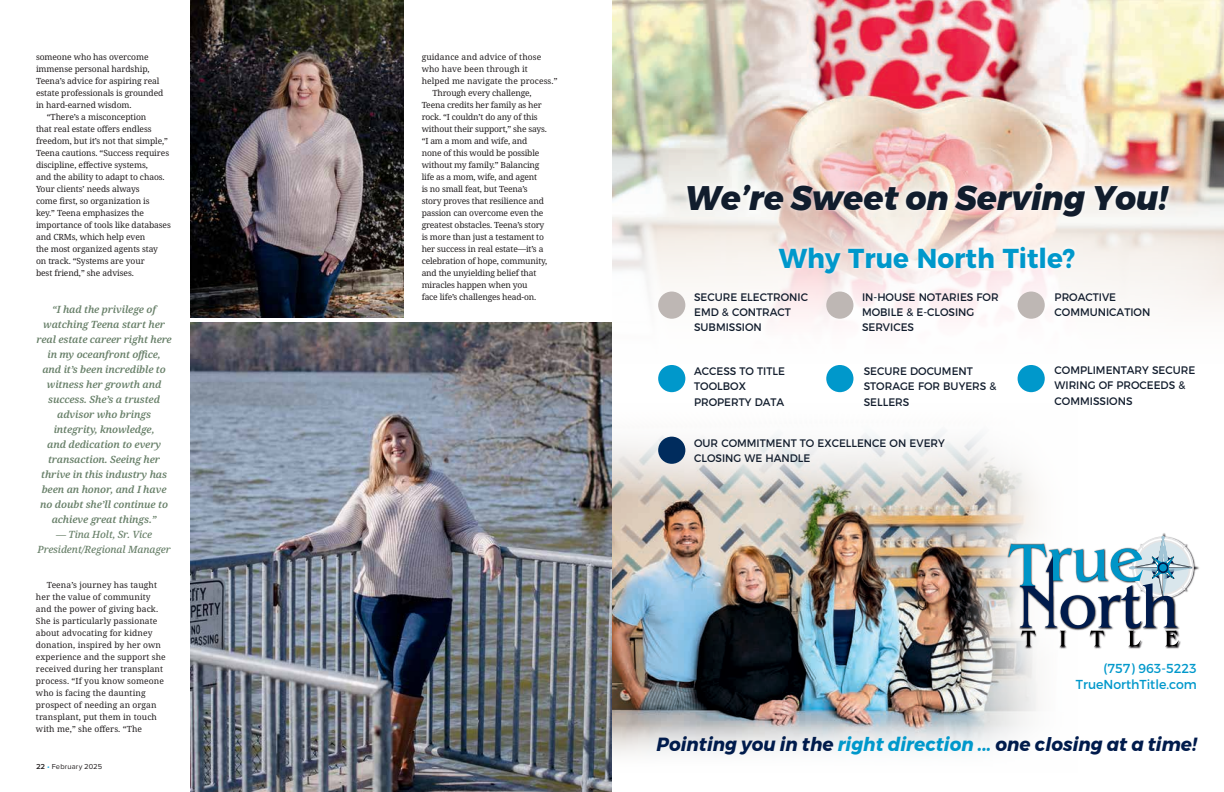
<style>
.page{position:relative;width:1224px;height:792px;background:#fff}
.page>*{position:absolute;margin:0;border:0;box-sizing:border-box;transform-origin:0 0}
.t1{font:italic 800 34px "Montserrat";color:#111d2d;scale:.96 1}
.t2{font:700 27.4px "Montserrat";color:#0098cb;scale:.96 1}
.t3{font:italic 700 19px "Montserrat";color:#001b4c;scale:.96 1}
.t4{font:13px/16px "Montserrat";color:#0098cb;text-align:right;scale:.96 1}
.t5{font:10.9px/15.3px "Montserrat";color:#121d2d;scale:.96 1}
.t6{font:italic 600 10px/15px "Avrile Serif";letter-spacing:-.01em;color:#688069;text-align:center}
.t7{font:italic 500 10px/15px "Avrile Serif";letter-spacing:-.01em;color:#688069;text-align:center}
.t8{font:8.5px "Avrile Serif";letter-spacing:-.01em;color:#231f20}
.t9{font:8.5px/12px "Avrile Serif";letter-spacing:.01em;color:#231f20}
.t10{font:7.5px "Proxima Nova";letter-spacing:.02em;color:#231f20}
.s1{font-weight:600}
.s2{color:#19a8e0}
.s3{color:#0098cb}
</style>
<div class="page">
<img style="left:612px;top:0;width:612px;height:140px">
<svg style="left:612px;top:140px;width:612px;height:237px"></svg>
<img style="left:612px;top:497px;width:353px;height:226px">
<svg style="left:612px;top:723px;width:353px;height:32px"></svg>
<svg style="left:612px;top:430px;width:353px;height:67px"></svg>
<svg style="left:965px;top:434px;width:73px;height:316px"></svg>
<img style="left:676px;top:172px;width:502px;height:92px">
<img style="left:972px;top:497px;width:66px;height:188px">
<img style="left:1000px;top:525px;width:38px;height:132px">
<img style="left:1007px;top:532px;width:192px;height:118px">
<svg style="left:1008px;top:532px;width:184px;height:115px"></svg>
<img style="left:772px;top:238px;width:310px;height:81px">
<div style="left:658px;top:292px;width:27px;height:27px;background:#beb7b4;border-radius:50%"></div>
<div style="left:1018px;top:365px;width:27px;height:27px;background:#0098cb;border-radius:50%"></div>
<div style="left:1018px;top:292px;width:27px;height:27px;background:#beb7b4;border-radius:50%"></div>
<div style="left:826px;top:292px;width:27px;height:27px;background:#beb7b4;border-radius:50%"></div>
<div style="left:826px;top:365px;width:27px;height:27px;background:#0098cb;border-radius:50%"></div>
<div style="left:658px;top:437px;width:27px;height:27px;background:#002c5d;border-radius:50%"></div>
<div style="left:658px;top:365px;width:27px;height:27px;background:#0098cb;border-radius:50%"></div>
<img style="left:190px;top:322px;width:422px;height:470px">
<img style="left:190px;top:0;width:214px;height:318px">
<p class="t8" style="left:36px;top:51px;width:114px">someone who has overcome</p>
<p class="t8" style="left:36px;top:63px;width:115px">immense personal hardship,</p>
<p class="t8" style="left:36px;top:75px;width:125px">Teena’s advice for aspiring real</p>
<p class="t8" style="left:36px;top:87px;width:129px">estate professionals is grounded</p>
<p class="t8" style="left:36px;top:99px;width:97px">in hard-earned wisdom.</p>
<p class="t8" style="left:47px;top:111px;width:101px">“There’s a misconception</p>
<p class="t8" style="left:36px;top:123px;width:117px">that real estate offers endless</p>
<p class="t8" style="left:36px;top:135px;width:134px">freedom, but it’s not that simple,”</p>
<p class="t8" style="left:36px;top:147px;width:135px">Teena cautions. “Success requires</p>
<p class="t8" style="left:36px;top:159px;width:113px">discipline, effective systems,</p>
<p class="t8" style="left:36px;top:171px;width:130px">and the ability to adapt to chaos.</p>
<p class="t8" style="left:36px;top:183px;width:105px">Your clients’ needs always</p>
<p class="t8" style="left:36px;top:195px;width:115px">come first, so organization is</p>
<p class="t8" style="left:36px;top:207px;width:110px">key.” Teena emphasizes the</p>
<p class="t8" style="left:36px;top:219px;width:136px">importance of tools like databases</p>
<p class="t8" style="left:36px;top:231px;width:111px">and CRMs, which help even</p>
<p class="t8" style="left:36px;top:243px;width:124px">the most organized agents stay</p>
<p class="t8" style="left:36px;top:255px;width:110px">on track. “Systems are your</p>
<p class="t8" style="left:36px;top:267px;width:99px">best friend,” she advises.</p>
<p class="t6" style="left:36px;top:302px;width:137px">“I had the privilege of watching Teena start her real estate career right here in my oceanfront office,<br>and it’s been incredible to witness her growth and success. She’s a trusted advisor who brings integrity, knowledge,<br>and dedication to every transaction. Seeing her thrive in this industry has been an honor, and I have no doubt she’ll continue to achieve great things.”</p>
<p class="t7" style="left:38px;top:527px;width:135px">— Tina Holt, Sr. Vice<br>President/Regional Manager</p>
<p class="t9" style="left:36px;top:579px;width:131px;text-indent:11px">Teena’s journey has taught her the value of community and the power of giving back.<br>She is particularly passionate about advocating for kidney donation, inspired by her own experience and the support she received during her transplant process. “If you know someone who is facing the daunting prospect of needing an organ transplant, put them in touch with me,” she offers. “The</p>
<p class="t10" style="left:36px;top:762px;width:68px"><span class="s1">22</span> <span class="s2">•</span> February 2025</p>
<p class="t9" style="left:422px;top:51px;width:121px">guidance and advice of those</p>
<p class="t9" style="left:422px;top:63px;width:108px">who have been through it</p>
<p class="t9" style="left:422px;top:75px;width:137px">helped me navigate the process.”</p>
<p class="t8" style="left:433px;top:87px;width:101px">Through every challenge,</p>
<p class="t8" style="left:422px;top:99px;width:122px">Teena credits her family as her</p>
<p class="t8" style="left:422px;top:111px;width:118px">rock. “I couldn’t do any of this</p>
<p class="t8" style="left:422px;top:123px;width:127px">without their support,” she says.</p>
<p class="t8" style="left:422px;top:135px;width:107px">“I am a mom and wife, and</p>
<p class="t8" style="left:422px;top:147px;width:119px">none of this would be possible</p>
<p class="t8" style="left:422px;top:159px;width:119px">without my family.” Balancing</p>
<p class="t8" style="left:422px;top:171px;width:117px">life as a mom, wife, and agent</p>
<p class="t8" style="left:422px;top:183px;width:108px">is no small feat, but Teena’s</p>
<p class="t8" style="left:422px;top:195px;width:124px">story proves that resilience and</p>
<p class="t8" style="left:422px;top:207px;width:123px">passion can overcome even the</p>
<p class="t8" style="left:422px;top:219px;width:124px">greatest obstacles. Teena’s story</p>
<p class="t8" style="left:422px;top:231px;width:124px">is more than just a testament to</p>
<p class="t8" style="left:422px;top:243px;width:123px">her success in real estate—it’s a</p>
<p class="t8" style="left:422px;top:255px;width:127px">celebration of hope, community,</p>
<p class="t8" style="left:422px;top:267px;width:116px">and the unyielding belief that</p>
<p class="t8" style="left:422px;top:279px;width:107px">miracles happen when you</p>
<p class="t8" style="left:422px;top:291px;width:116px">face life’s challenges head-on.</p>
<h1 class="t1" style="left:685px;top:170px;width:504px">We’re Sweet on Serving You!</h1>
<h2 class="t2" style="left:779px;top:235px;width:310px">Why True North Title?</h2>
<p class="t5" style="left:694px;top:288px;width:120px">SECURE ELECTRONIC<br>EMD &amp; CONTRACT<br>SUBMISSION</p>
<p class="t5" style="left:694px;top:363px;width:96px">ACCESS TO TITLE<br>TOOLBOX<br>PROPERTY DATA</p>
<p class="t5" style="left:862px;top:288px;width:144px">IN-HOUSE NOTARIES FOR<br>MOBILE &amp; E-CLOSING<br>SERVICES</p>
<p class="t5" style="left:864px;top:363px;width:140px">SECURE DOCUMENT<br>STORAGE FOR BUYERS &amp;<br>SELLERS</p>
<p class="t5" style="left:694px;top:434px;width:263px">OUR COMMITMENT TO EXCELLENCE ON EVERY<br>CLOSING WE HANDLE</p>
<p class="t5" style="left:1055px;top:288px;width:101px">PROACTIVE<br>COMMUNICATION</p>
<p class="t5" style="left:1055px;top:362px;width:148px">COMPLIMENTARY SECURE<br>WIRING OF PROCEEDS &amp;<br>COMMISSIONS</p>
<h3 class="t4" style="left:1076px;top:659px;width:128px">(757) 963-5223<br>TrueNorthTitle.com</h3>
<h3 class="t3" style="left:656px;top:729px;width:564px">Pointing you in the <span class="s3">right direction ...</span> one closing at a time!</h3>
</div>
